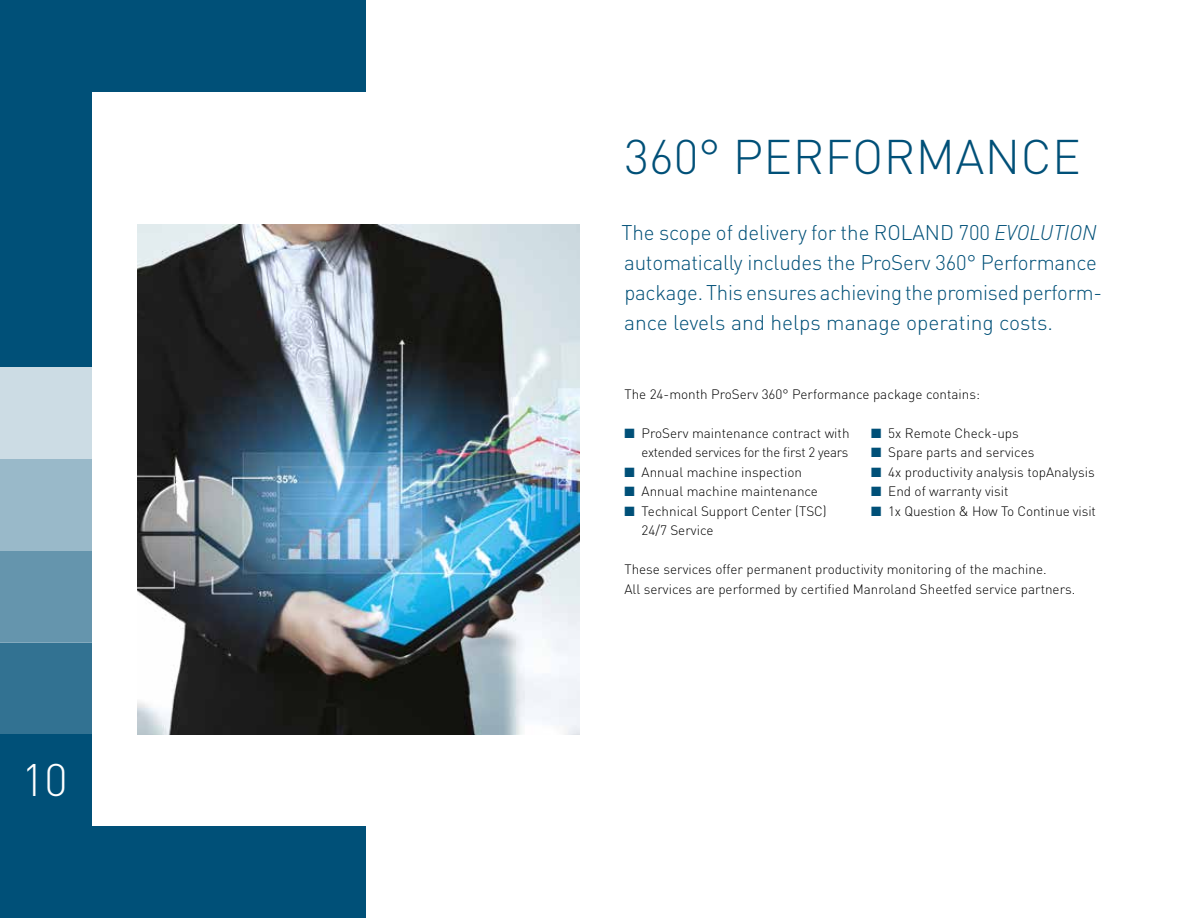
<style>
.page{position:relative;width:1188px;height:918px;background:#fff}
.page>*{position:absolute;margin:0;border:0;box-sizing:border-box;transform-origin:0 0}
.t1{font:300 48px "DIN Pro";letter-spacing:.01em;color:#005078}
.t2{font:300 45px "DIN Pro";color:#fff}
.t3{font:300 21px/30px "DIN Pro";letter-spacing:-.01em;color:#005078}
.t4{font:300 13.5px/19.5px "DIN Pro";color:#000}
.t5{font:300 13.5px/19.5px "DIN Pro";letter-spacing:-.02em;color:#000;text-align:right}
.s1{font-style:italic}
.s2{color:#005078}
</style>
<div class="page">
<img style="left:138px;top:224px;width:442px;height:510px">
<div style="left:0;top:0;width:366px;height:92px;background:#005078"></div>
<div style="left:0;top:826px;width:366px;height:92px;background:#005078"></div>
<div style="left:0;top:0;width:91px;height:918px;background:#005078"></div>
<div style="left:0;top:643px;width:91px;height:91px;background:#327292"></div>
<div style="left:0;top:551px;width:91px;height:92px;background:#6595ad"></div>
<div style="left:0;top:459px;width:91px;height:92px;background:#99b9c9"></div>
<div style="left:0;top:367px;width:91px;height:92px;background:#ccdce4"></div>
<h2 class="t2" style="left:22px;top:749px;width:48px">10</h2>
<h1 class="t1" style="left:624px;top:124px;width:458px">360° PERFORMANCE</h1>
<h3 class="t3" style="left:621px;top:217px;width:482px">The scope of delivery for the ROLAND 700 <span class="s1">EVOLUTION </span>automatically includes the ProServ 360° Performance package. This ensures achieving the promised perform&shy;ance levels and helps manage operating costs.</h3>
<p class="t4" style="left:624px;top:384px;width:357px">The 24-month ProServ 360° Performance package contains:</p>
<p class="t5" style="left:624px;top:423px;width:227px"><span class="s2">■</span> ProServ maintenance contract with extended services for the first 2 years</p>
<p class="t4" style="left:624px;top:462px;width:179px"><span class="s2">■</span> Annual machine inspection</p>
<p class="t4" style="left:624px;top:481px;width:195px"><span class="s2">■</span> Annual machine maintenance</p>
<p class="t4" style="left:642px;top:501px;width:187px;text-indent:-17px"><span class="s2">■</span> Technical Support Center (TSC)<br>24/7 Service</p>
<p class="t4" style="left:871px;top:423px;width:149px"><span class="s2">■</span> 5x Remote Check-ups</p>
<p class="t4" style="left:871px;top:442px;width:165px"><span class="s2">■</span> Spare parts and services</p>
<p class="t4" style="left:871px;top:462px;width:225px"><span class="s2">■</span> 4x productivity analysis topAnalysis</p>
<p class="t4" style="left:871px;top:481px;width:139px"><span class="s2">■</span> End of warranty visit</p>
<p class="t4" style="left:871px;top:501px;width:226px"><span class="s2">■</span> 1x Question &amp; How To Continue visit</p>
<p class="t4" style="left:624px;top:559px;width:452px">These services offer permanent productivity monitoring of the machine.<br>All services are performed by certified Manroland Sheetfed service partners.</p>
</div>
